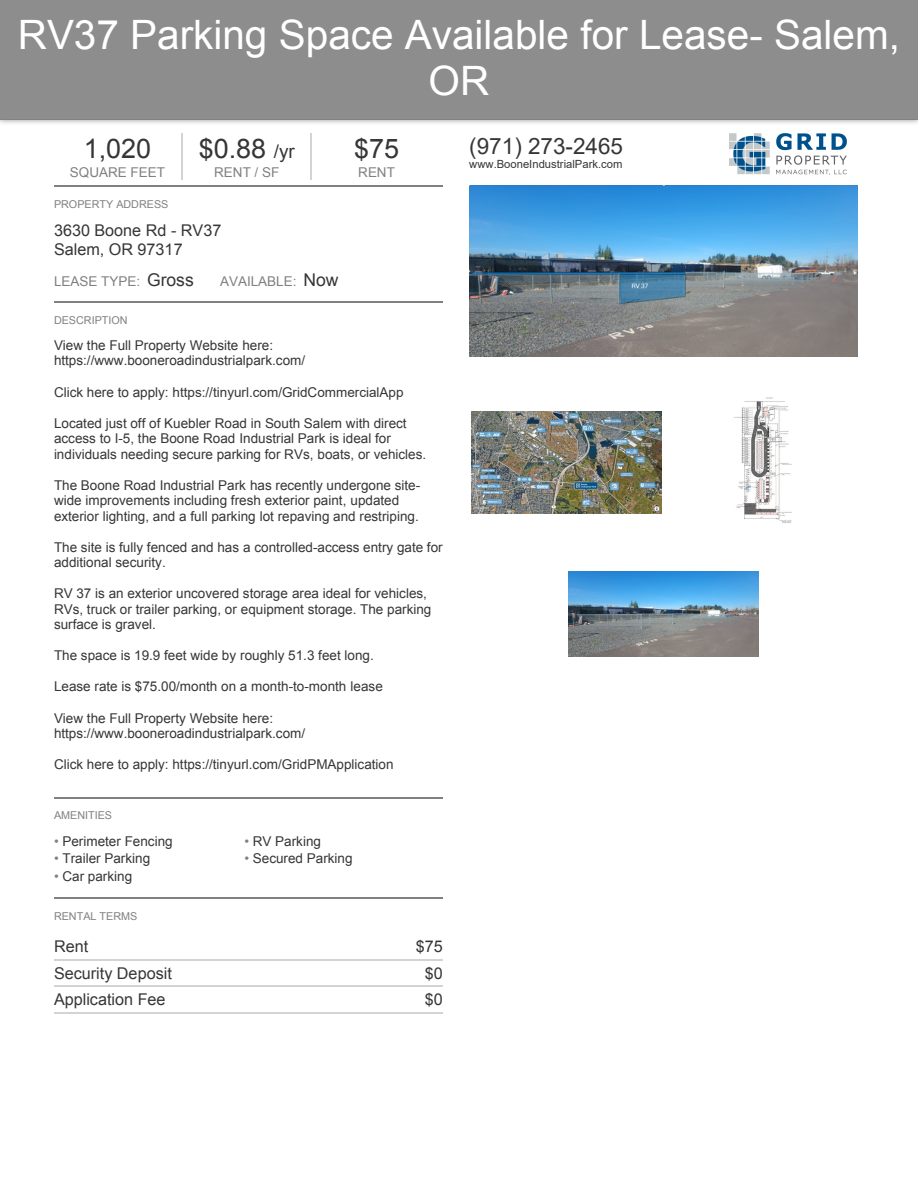
<style>
.page{position:relative;width:918px;height:1188px;background:#fff}
.page>*{position:absolute;margin:0;border:0;box-sizing:border-box;transform-origin:0 0}
.t1{font:40.5px/46.5px "Arial";color:#fff;text-align:center}
.t2{font:27px "Arial";color:#363636}
.t3{font:22.5px "Arial";color:#363636}
.t4{font:16.2px/18.6px "Arial";color:#363636}
.t5{font:13.5px/15.5px "Arial";color:#363636}
.t6{font:13.5px "Arial";color:#808080}
.t7{font:11.25px "Arial";color:#363636}
.t8{font:10.8px "Arial";color:#808080}
.s1{font-size:18.9px}
.s2{font-size:17.55px;color:#363636}
.s3{color:#808080}
</style>
<div class="page">
<div style="left:0;top:0;width:918px;height:120px;background:#8d8d8d"></div>
<hr style="left:181px;top:133px;width:1px;height:47px;background:#d3d3d3">
<hr style="left:310px;top:133px;width:2px;height:47px;background:#d3d3d3">
<img style="left:729px;top:133px;width:117px;height:41px">
<hr style="left:54px;top:185px;width:389px;height:2px;background:#808080">
<hr style="left:54px;top:301px;width:389px;height:2px;background:#808080">
<hr style="left:54px;top:797px;width:389px;height:1px;background:#808080">
<hr style="left:54px;top:898px;width:389px;height:1px;background:#808080">
<hr style="left:54px;top:959px;width:389px;height:1px;background:#d3d3d3">
<hr style="left:54px;top:986px;width:389px;height:1px;background:#d3d3d3">
<hr style="left:54px;top:1012px;width:389px;height:1px;background:#d3d3d3">
<img style="left:469px;top:185px;width:389px;height:171px">
<img style="left:471px;top:411px;width:191px;height:102px">
<img style="left:733px;top:397px;width:59px;height:126px">
<img style="left:568px;top:571px;width:191px;height:86px">
<h1 class="t1" style="left:18px;top:11px;width:884px">RV37 Parking Space Available for Lease- Salem,<br>OR</h1>
<h2 class="t2" style="left:84px;top:134px;width:69px">1,020</h2>
<p class="t6" style="left:70px;top:164px;width:97px">SQUARE FEET</p>
<h2 class="t2" style="left:199px;top:134px;width:98px">$0.88 <span class="s1">/yr</span></h2>
<p class="t6" style="left:214px;top:164px;width:67px">RENT / SF</p>
<h2 class="t2" style="left:354px;top:134px;width:47px">$75</h2>
<p class="t6" style="left:358px;top:164px;width:38px">RENT</p>
<p class="t8" style="left:54px;top:198px;width:116px">PROPERTY ADDRESS</p>
<p class="t4" style="left:54px;top:221px;width:169px">3630 Boone Rd - RV37<br>Salem, OR 97317</p>
<p class="t6" style="left:54px;top:274px;width:141px">LEASE TYPE: <span class="s2">Gross</span></p>
<p class="t6" style="left:220px;top:274px;width:120px">AVAILABLE: <span class="s2">Now</span></p>
<p class="t8" style="left:54px;top:314px;width:75px">DESCRIPTION</p>
<p class="t5" style="left:54px;top:338px;width:253px">View the Full Property Website here: https://www.booneroadindustrialpark.com/</p>
<p class="t5" style="left:54px;top:384px;width:351px">Click here to apply: https://tinyurl.com/GridCommercialApp</p>
<p class="t5" style="left:54px;top:415px;width:374px">Located just off of Kuebler Road in South Salem with direct access to I-5, the Boone Road Industrial Park is ideal for individuals needing secure parking for RVs, boats, or vehicles.</p>
<p class="t5" style="left:54px;top:477px;width:368px">The Boone Road Industrial Park has recently undergone site&shy;wide improvements including fresh exterior paint, updated exterior lighting, and a full parking lot repaving and restriping.</p>
<p class="t5" style="left:54px;top:539px;width:390px">The site is fully fenced and has a controlled-access entry gate for additional security.</p>
<p class="t5" style="left:54px;top:586px;width:379px">RV 37 is an exterior uncovered storage area ideal for vehicles,<br>RVs, truck or trailer parking, or equipment storage. The parking surface is gravel.</p>
<p class="t5" style="left:54px;top:648px;width:321px">The space is 19.9 feet wide by roughly 51.3 feet long.</p>
<p class="t5" style="left:54px;top:679px;width:330px">Lease rate is $75.00/month on a month-to-month lease</p>
<p class="t5" style="left:54px;top:710px;width:253px">View the Full Property Website here: https://www.booneroadindustrialpark.com/</p>
<p class="t5" style="left:54px;top:757px;width:341px">Click here to apply: https://tinyurl.com/GridPMApplication</p>
<p class="t8" style="left:54px;top:810px;width:60px">AMENITIES</p>
<p class="t5" style="left:54px;top:833px;width:120px"><span class="s3">•</span> Perimeter Fencing</p>
<p class="t5" style="left:54px;top:851px;width:98px"><span class="s3">•</span> Trailer Parking</p>
<p class="t5" style="left:54px;top:869px;width:80px"><span class="s3">•</span> Car parking</p>
<p class="t5" style="left:244px;top:833px;width:78px"><span class="s3">•</span> RV Parking</p>
<p class="t5" style="left:244px;top:851px;width:110px"><span class="s3">•</span> Secured Parking</p>
<p class="t8" style="left:54px;top:910px;width:85px">RENTAL TERMS</p>
<p class="t4" style="left:54px;top:937px;width:36px">Rent</p>
<p class="t4" style="left:416px;top:937px;width:29px">$75</p>
<p class="t4" style="left:54px;top:964px;width:119px">Security Deposit</p>
<p class="t4" style="left:425px;top:964px;width:20px">$0</p>
<p class="t4" style="left:54px;top:990px;width:113px">Application Fee</p>
<p class="t4" style="left:425px;top:990px;width:20px">$0</p>
<h3 class="t3" style="left:469px;top:131px;width:155px">(971) 273-2465</h3>
<p class="t7" style="left:469px;top:156px;width:155px">www.BooneIndustrialPark.com</p>
</div>
